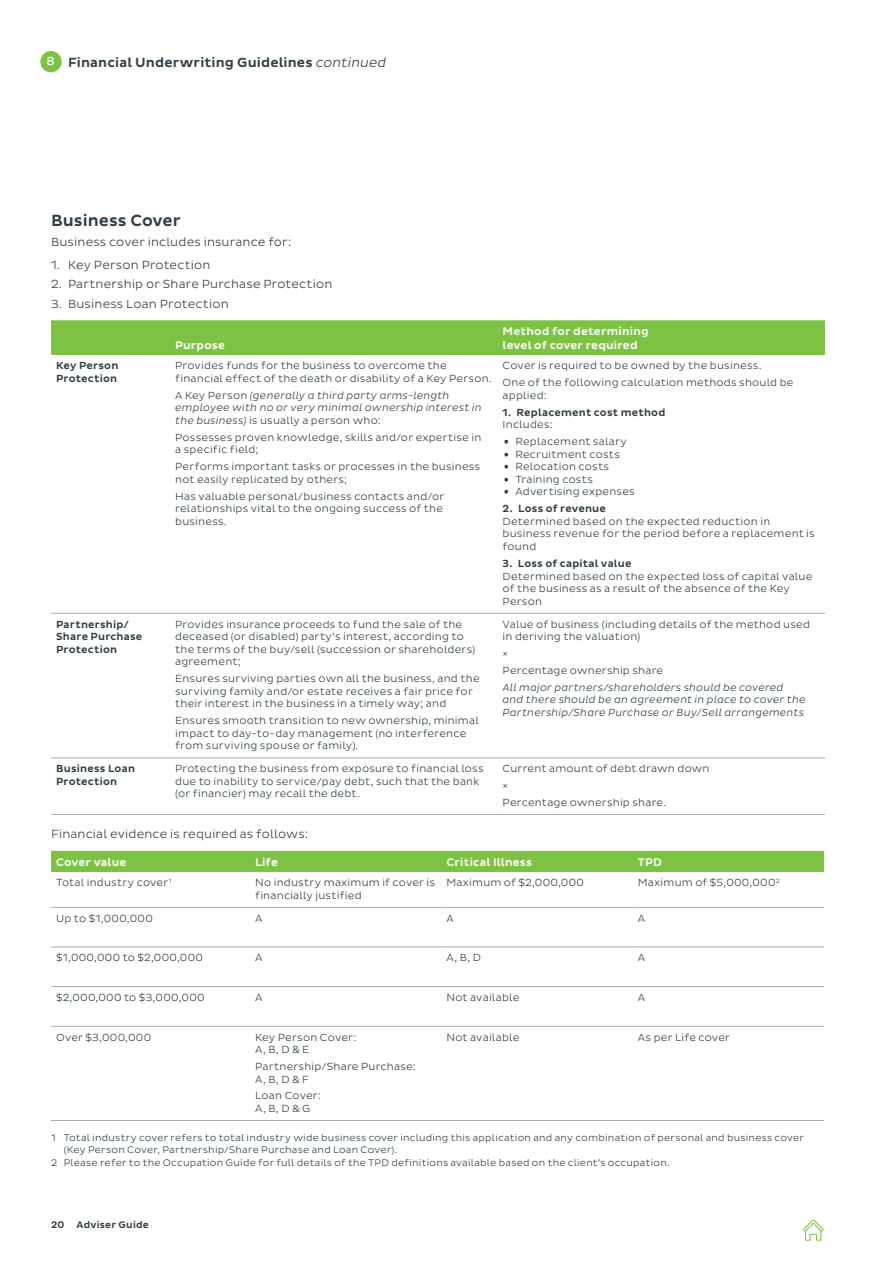
<style>
.page{position:relative;width:893px;height:1263px;background:#fff}
.page>*{position:absolute;margin:0;border:0;box-sizing:border-box;transform-origin:0 0}
.Subhead_L1{font:500 16.5px "Pluto Sans";color:#2f3d45}
.Running_Head{font:500 13.5px "Pluto Sans";letter-spacing:.01em;color:#2f3d45}
.Body_Copy{font:300 12px "Pluto Sans";letter-spacing:.015em;color:#2f3d45}
.Running_head_number{font:12px "Pluto Sans";color:#fff}
.Table_Head{font:500 11.25px/13.5px "Pluto Sans";letter-spacing:.015em;color:#fff}
.Table_Copy{font:300 10.5px/12.6px "Pluto Sans";letter-spacing:.02em;color:#2f3d45}
.Table_Copy-2{font:italic 300 10.5px/12.6px "Pluto Sans";letter-spacing:.02em;color:#2f3d45}
.Table_Copy-3{font:500 10.5px/12.6px "Pluto Sans";letter-spacing:.02em;color:#2f3d45}
.Notes{font:300 9.75px/11.7px "Pluto Sans";letter-spacing:.02em;color:#2f3d45}
.t1{font:500 9.75px "Pluto Sans";letter-spacing:.02em;color:#2f3d45}
.s1{font-weight:300;font-style:italic}
.s2{font-style:normal}
.s3{font-size:21px}
</style>
<div class="page">
<div style="left:51px;top:320px;width:774px;height:35px;background:#7ec243"></div>
<hr style="left:51px;top:814px;width:119px;height:1px;background:#a8a9ad">
<hr style="left:170px;top:814px;width:327px;height:1px;background:#a8a9ad">
<hr style="left:497px;top:814px;width:328px;height:1px;background:#a8a9ad">
<hr style="left:51px;top:613px;width:119px;height:1px;background:#a8a9ad">
<hr style="left:170px;top:613px;width:327px;height:1px;background:#a8a9ad">
<hr style="left:497px;top:613px;width:328px;height:1px;background:#a8a9ad">
<hr style="left:51px;top:758px;width:119px;height:1px;background:#a8a9ad">
<hr style="left:170px;top:758px;width:327px;height:1px;background:#a8a9ad">
<hr style="left:497px;top:758px;width:328px;height:1px;background:#a8a9ad">
<div style="left:51px;top:851px;width:773px;height:21px;background:#7ec243"></div>
<hr style="left:51px;top:1120px;width:199px;height:1px;background:#a8a9ad">
<hr style="left:250px;top:1120px;width:191px;height:1px;background:#a8a9ad">
<hr style="left:441px;top:1120px;width:192px;height:1px;background:#a8a9ad">
<hr style="left:633px;top:1120px;width:191px;height:1px;background:#a8a9ad">
<hr style="left:51px;top:907px;width:199px;height:1px;background:#a8a9ad">
<hr style="left:250px;top:907px;width:191px;height:1px;background:#a8a9ad">
<hr style="left:441px;top:907px;width:192px;height:1px;background:#a8a9ad">
<hr style="left:633px;top:907px;width:191px;height:1px;background:#a8a9ad">
<hr style="left:51px;top:947px;width:199px;height:1px;background:#a8a9ad">
<hr style="left:250px;top:947px;width:191px;height:1px;background:#a8a9ad">
<hr style="left:441px;top:947px;width:192px;height:1px;background:#a8a9ad">
<hr style="left:633px;top:947px;width:191px;height:1px;background:#a8a9ad">
<hr style="left:51px;top:986px;width:199px;height:1px;background:#a8a9ad">
<hr style="left:250px;top:986px;width:191px;height:1px;background:#a8a9ad">
<hr style="left:441px;top:986px;width:192px;height:1px;background:#a8a9ad">
<hr style="left:633px;top:986px;width:191px;height:1px;background:#a8a9ad">
<hr style="left:51px;top:1026px;width:199px;height:1px;background:#a8a9ad">
<hr style="left:250px;top:1026px;width:191px;height:1px;background:#a8a9ad">
<hr style="left:441px;top:1026px;width:192px;height:1px;background:#a8a9ad">
<hr style="left:633px;top:1026px;width:191px;height:1px;background:#a8a9ad">
<div style="left:40px;top:51px;width:22px;height:21px;background:#7ec243;border-radius:50%"></div>
<svg style="left:803px;top:1219px;width:20px;height:22px"></svg>
<p class="Running_head_number" style="left:46px;top:54px;width:10px">8</p>
<p class="Running_Head" style="left:68px;top:54px;width:320px">Financial Underwriting Guidelines <span class="s1">continued</span></p>
<p class="Subhead_L1" style="left:51px;top:211px;width:131px">Business Cover</p>
<p class="Body_Copy" style="left:51px;top:235px;width:242px">Business cover includes insurance for:</p>
<p class="Body_Copy" style="left:51px;top:258px;width:161px">1. Key Person Protection</p>
<p class="Body_Copy" style="left:51px;top:277px;width:283px">2. Partnership or Share Purchase Protection</p>
<p class="Body_Copy" style="left:51px;top:297px;width:179px">3. Business Loan Protection</p>
<p class="Table_Head" style="left:175px;top:338px;width:51px">Purpose</p>
<p class="Table_Copy-3" style="left:56px;top:360px;width:64px">Key Person<br>Protection</p>
<p class="Table_Copy" style="left:175px;top:359px;width:318px">Provides funds for the business to overcome the financial effect of the death or disability of a Key Person.</p>
<p class="Table_Copy-2" style="left:175px;top:389px;width:308px"><span class="s2">A Key Person</span> (generally a third party arms-length employee with no or very minimal ownership interest in the business) <span class="s2">is usually a person who:</span></p>
<p class="Table_Copy" style="left:175px;top:431px;width:308px">Possesses proven knowledge, skills and/or expertise in a specific field;</p>
<p class="Table_Copy" style="left:175px;top:460px;width:307px">Performs important tasks or processes in the business not easily replicated by others;</p>
<p class="Table_Copy" style="left:175px;top:490px;width:271px">Has valuable personal/business contacts and/or relationships vital to the ongoing success of the business.</p>
<p class="Table_Copy-3" style="left:56px;top:618px;width:88px">Partnership/<br>Share Purchase<br>Protection</p>
<p class="Table_Copy" style="left:175px;top:618px;width:302px">Provides insurance proceeds to fund the sale of the deceased (or disabled) party’s interest, according to the terms of the buy/sell (succession or shareholders) agreement;</p>
<p class="Table_Copy" style="left:175px;top:672px;width:306px">Ensures surviving parties own all the business, and the surviving family and/or estate receives a fair price for their interest in the business in a timely way; and</p>
<p class="Table_Copy" style="left:175px;top:714px;width:305px">Ensures smooth transition to new ownership, minimal impact to day-to-day management (no interference from surviving spouse or family).</p>
<p class="Table_Head" style="left:503px;top:325px;width:147px">Method for determining level of cover required</p>
<p class="Table_Copy" style="left:503px;top:359px;width:260px">Cover is required to be owned by the business.</p>
<p class="Table_Copy" style="left:503px;top:376px;width:292px">One of the following calculation methods should be applied:</p>
<p class="Table_Copy-3" style="left:503px;top:406px;width:164px">1. Replacement cost method</p>
<p class="Table_Copy" style="left:503px;top:418px;width:52px">Includes:</p>
<p class="Table_Copy" style="left:503px;top:435px;width:126px"><span class="s3">•</span> Replacement salary</p>
<p class="Table_Copy" style="left:503px;top:448px;width:119px"><span class="s3">•</span> Recruitment costs</p>
<p class="Table_Copy" style="left:503px;top:460px;width:108px"><span class="s3">•</span> Relocation costs</p>
<p class="Table_Copy" style="left:503px;top:473px;width:92px"><span class="s3">•</span> Training costs</p>
<p class="Table_Copy" style="left:503px;top:486px;width:134px"><span class="s3">•</span> Advertising expenses</p>
<p class="Table_Copy-3" style="left:503px;top:503px;width:105px">2. Loss of revenue</p>
<p class="Table_Copy" style="left:503px;top:515px;width:314px">Determined based on the expected reduction in business revenue for the period before a replacement is found</p>
<p class="Table_Copy-3" style="left:503px;top:557px;width:130px">3. Loss of capital value</p>
<p class="Table_Copy" style="left:503px;top:570px;width:311px">Determined based on the expected loss of capital value of the business as a result of the absence of the Key<br>Person</p>
<p class="Table_Copy" style="left:503px;top:618px;width:309px">Value of business (including details of the method used in deriving the valuation)</p>
<p class="Table_Copy" style="left:503px;top:647px;width:7px">×</p>
<p class="Table_Copy" style="left:503px;top:664px;width:162px">Percentage ownership share</p>
<p class="Table_Copy-2" style="left:503px;top:681px;width:304px">All major partners/shareholders should be covered and there should be an agreement in place to cover the<br>Partnership/Share Purchase or Buy/Sell arrangements</p>
<p class="Table_Copy-3" style="left:56px;top:762px;width:81px">Business Loan<br>Protection</p>
<p class="Table_Copy" style="left:175px;top:762px;width:310px">Protecting the business from exposure to financial loss due to inability to service/pay debt, such that the bank (or financier) may recall the debt.</p>
<p class="Table_Copy" style="left:503px;top:762px;width:208px">Current amount of debt drawn down</p>
<p class="Table_Copy" style="left:503px;top:779px;width:7px">×</p>
<p class="Table_Copy" style="left:503px;top:796px;width:165px">Percentage ownership share.</p>
<p class="Body_Copy" style="left:51px;top:827px;width:259px">Financial evidence is required as follows:</p>
<p class="Table_Head" style="left:56px;top:855px;width:72px">Cover value</p>
<p class="Table_Head" style="left:255px;top:855px;width:24px">Life</p>
<p class="Table_Head" style="left:446px;top:855px;width:87px">Critical Illness</p>
<p class="Table_Head" style="left:638px;top:855px;width:26px">TPD</p>
<p class="Table_Copy" style="left:56px;top:876px;width:117px">Total industry cover<sup>1</sup></p>
<p class="Table_Copy" style="left:255px;top:876px;width:181px">No industry maximum if cover is financially justified</p>
<p class="Table_Copy" style="left:446px;top:876px;width:139px">Maximum of $2,000,000</p>
<p class="Table_Copy" style="left:638px;top:876px;width:143px">Maximum of $5,000,000<sup>2</sup></p>
<p class="Table_Copy" style="left:56px;top:912px;width:98px">Up to $1,000,000</p>
<p class="Table_Copy" style="left:255px;top:912px;width:9px">A</p>
<p class="Table_Copy" style="left:446px;top:912px;width:9px">A</p>
<p class="Table_Copy" style="left:638px;top:912px;width:9px">A</p>
<p class="Table_Copy" style="left:56px;top:951px;width:148px">$1,000,000 to $2,000,000</p>
<p class="Table_Copy" style="left:255px;top:951px;width:9px">A</p>
<p class="Table_Copy" style="left:446px;top:951px;width:36px">A, B, D</p>
<p class="Table_Copy" style="left:638px;top:951px;width:9px">A</p>
<p class="Table_Copy" style="left:56px;top:991px;width:150px">$2,000,000 to $3,000,000</p>
<p class="Table_Copy" style="left:255px;top:991px;width:9px">A</p>
<p class="Table_Copy" style="left:446px;top:991px;width:74px">Not available</p>
<p class="Table_Copy" style="left:638px;top:991px;width:9px">A</p>
<p class="Table_Copy" style="left:56px;top:1031px;width:97px">Over $3,000,000</p>
<p class="Table_Copy" style="left:255px;top:1031px;width:103px">Key Person Cover:<br>A, B, D &amp; E</p>
<p class="Table_Copy" style="left:255px;top:1060px;width:162px">Partnership/Share Purchase:<br>A, B, D &amp; F</p>
<p class="Table_Copy" style="left:255px;top:1090px;width:67px">Loan Cover:<br>A, B, D &amp; G</p>
<p class="Table_Copy" style="left:446px;top:1031px;width:74px">Not available</p>
<p class="Table_Copy" style="left:638px;top:1031px;width:94px">As per Life cover</p>
<p class="Notes" style="left:64px;top:1132px;width:742px;text-indent:-13px">1 Total industry cover refers to total industry wide business cover including this application and any combination of personal and business cover (Key Person Cover, Partnership/Share Purchase and Loan Cover).</p>
<p class="Notes" style="left:51px;top:1157px;width:620px">2 Please refer to the Occupation Guide for full details of the TPD definitions available based on the client’s occupation.</p>
<p class="t1" style="left:51px;top:1219px;width:99px">20 Adviser Guide</p>
</div>
